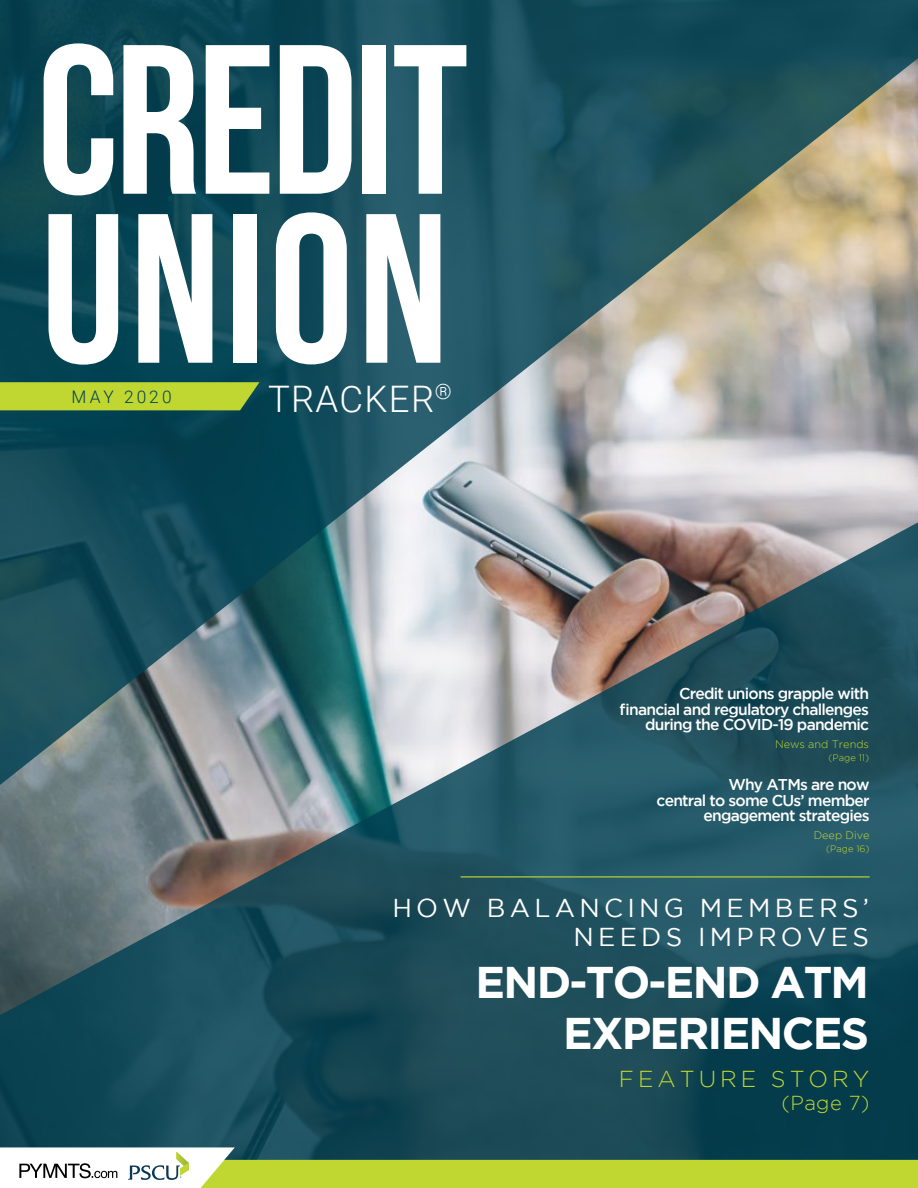
<style>
.page{position:relative;width:918px;height:1188px;background:#fff}
.page>*{position:absolute;margin:0;border:0;box-sizing:border-box;transform-origin:0 0}
.t1{font:700 212.25px/169.1px "Bebas Neue";letter-spacing:-.01em;color:#fff}
.t2{font:700 44.25px/51.8px "Gotham";letter-spacing:-.04em;color:#fff;text-align:right}
.t3{font:300 36.6px "Roboto";letter-spacing:.035em;color:#fff}
.t4{font:25.8px/29.5px "Gotham";letter-spacing:.165em;color:#fff;text-align:right}
.t5{font:300 23.1px "Gotham";letter-spacing:.175em;color:#c0d731}
.t6{font:300 20.1px "Gotham";color:#c0d731}
.t7{font:300 17.25px "Roboto";letter-spacing:.175em;color:#014153}
.t8{font:500 15.6px/15.6px "Gotham";letter-spacing:-.05em;color:#fff;text-align:right}
.t9{font:300 10.95px "Gotham";color:#c0d731}
.t10{font:300 9.45px "Gotham";color:#c0d731}
</style>
<div class="page">
<img style="left:0;top:0;width:918px;height:1147px">
<img style="left:0;top:58px;width:918px;height:957px">
<hr style="left:461px;top:876px;width:409px;height:1px;background:#c0d731">
<svg style="left:0;top:382px;width:259px;height:28px;background:#b8d032"></svg>
<svg style="left:0;top:1147px;width:918px;height:41px"></svg>
<h1 class="t1" style="left:37px;top:33px;width:433px">CREDIT<br>UNION</h1>
<p class="t7" style="left:71px;top:384px;width:102px">MAY 2020</p>
<h3 class="t3" style="left:268px;top:373px;width:185px">TRACKER<sup>®</sup></h3>
<p class="t8" style="left:620px;top:685px;width:251px">Credit unions grapple with financial and regulatory challenges during the COVID-19 pandemic</p>
<p class="t9" style="left:775px;top:739px;width:95px">News and Trends</p>
<p class="t10" style="left:829px;top:752px;width:42px">(Page 11)</p>
<p class="t8" style="left:657px;top:776px;width:215px">Why ATMs are now<br>central to some CUs’ member engagement strategies</p>
<p class="t9" style="left:814px;top:830px;width:57px">Deep Dive</p>
<p class="t10" style="left:826px;top:843px;width:45px">(Page 16)</p>
<h3 class="t4" style="left:392px;top:892px;width:478px">HOW BALANCING MEMBERS’<br>NEEDS IMPROVES</h3>
<h2 class="t2" style="left:476px;top:955px;width:395px">END-TO-END ATM<br>EXPERIENCES</h2>
<h3 class="t5" style="left:619px;top:1066px;width:252px">FEATURE STORY</h3>
<p class="t6" style="left:781px;top:1092px;width:90px">(Page 7)</p>
</div>
